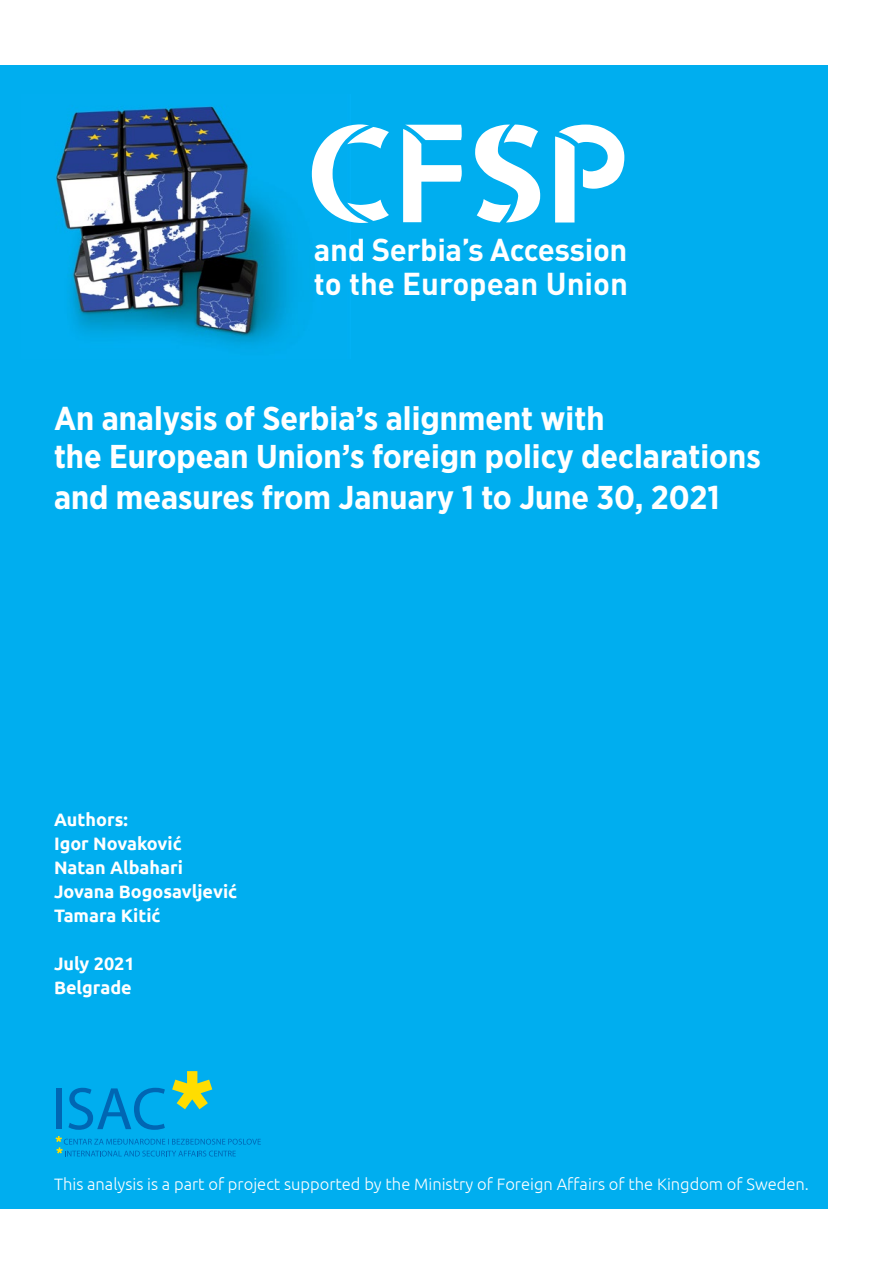
<style>
.page{position:relative;width:893px;height:1263px;background:#fff}
.page>*{position:absolute;margin:0;border:0;box-sizing:border-box;transform-origin:0 0}
.t1{font:700 33px/38px "Gotham Narrow";color:#fff}
.t2{font:700 31.2px/34.5px "DIN Pro";letter-spacing:-.015em;color:#fff}
.t3{font:700 18px/24px "Ubuntu";color:#fff}
.t4{font:300 16.5px "Ubuntu";color:#fff}
</style>
<div class="page">
<div style="left:0;top:66px;width:827px;height:1143px;background:#00aeef"></div>
<div style="left:56px;top:1088px;width:5px;height:41px;background:#0066b3"></div>
<svg style="left:68px;top:1088px;width:97px;height:42px"></svg>
<svg style="left:172px;top:1071px;width:40px;height:38px"></svg>
<svg style="left:56px;top:1136px;width:205px;height:20px"></svg>
<img style="left:55px;top:106px;width:257px;height:240px">
<svg style="left:312px;top:124px;width:77px;height:99px"></svg>
<svg style="left:403px;top:125px;width:59px;height:97px"></svg>
<svg style="left:475px;top:125px;width:65px;height:97px"></svg>
<svg style="left:555px;top:125px;width:69px;height:97px"></svg>
<p class="t2" style="left:314px;top:231px;width:316px">and Serbia’s Accession to the European Union</p>
<p class="t1" style="left:54px;top:399px;width:708px">An analysis of Serbia’s alignment with<br>the European Union’s foreign policy declarations</p>
<p class="t1" style="left:54px;top:478px;width:667px">and measures from January 1 to June 30, 2021</p>
<p class="t3" style="left:54px;top:808px;width:185px">Authors:<br>Igor Novaković<br>Natan Albahari<br>Jovana Bogosavljević<br>Tamara Kitić</p>
<p class="t3" style="left:54px;top:952px;width:82px">July 2021<br>Belgrade</p>
<p class="t4" style="left:54px;top:1174px;width:756px">This analysis is a part of project supported by the Ministry of Foreign Affairs of the Kingdom of Sweden.</p>
</div>
